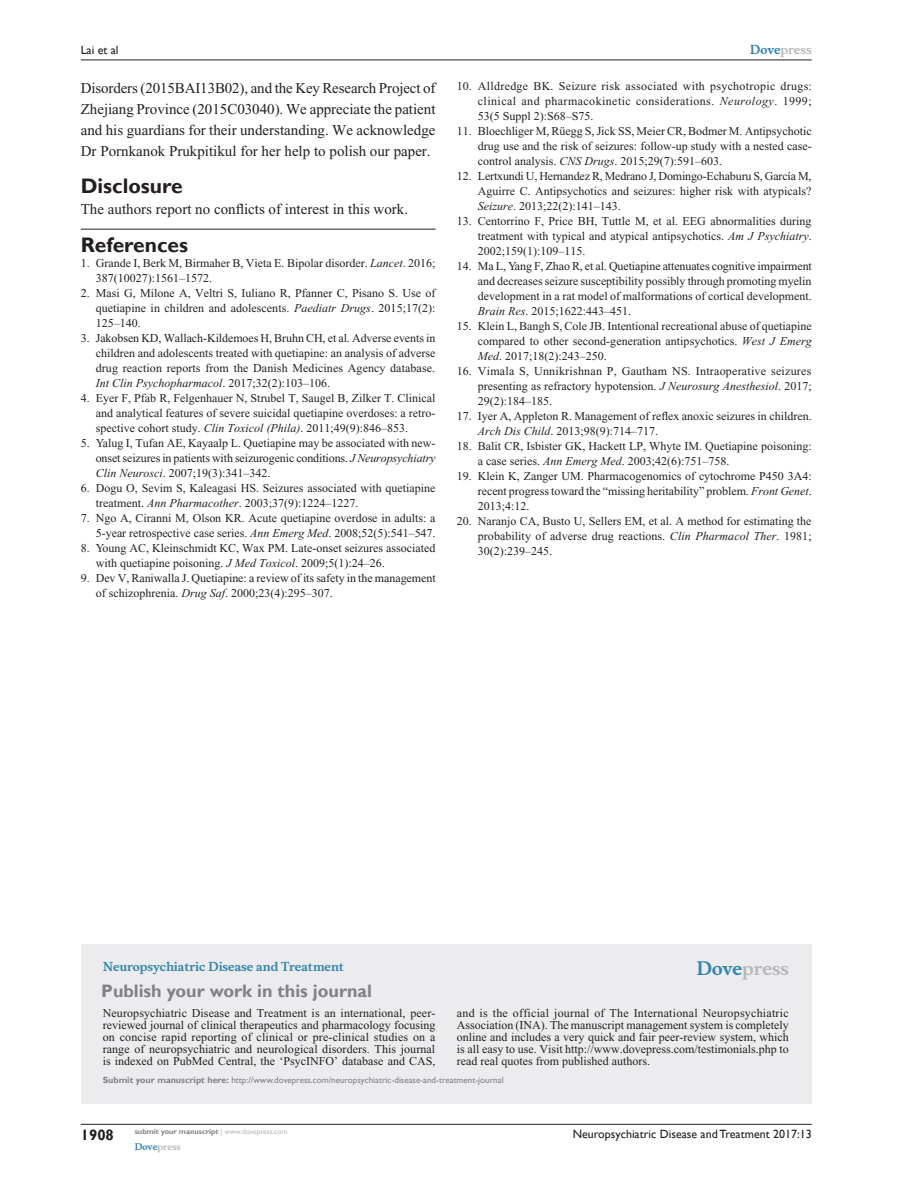
<style>
.page{position:relative;width:918px;height:1188px;background:#fff}
.page>*{position:absolute;margin:0;border:0;box-sizing:border-box;transform-origin:0 0}
.RefH{font:700 21px "Gill Sans";color:#231f20}
.PromBx-H1{font:700 18px "Gill Sans";color:#808285}
.PromBx-Brand{font:700 18px "Musee";color:#b8b9bc}
.TxF{font:15px/21px "Times New Roman";color:#231f20;text-align:justify}
.t1{font:700 15px "Gill Sans";color:#231f20}
.RefNL2{font:12px/15px "Times New Roman";color:#231f20;text-align:justify}
.RefNL1{font:12px/15px "Times New Roman";color:#231f20}
.PromBx-Tx{font:12px/12px "Times New Roman";color:#231f20;text-align:justify}
.t2{font:12px "Gill Sans";color:#231f20}
.PromBx-JrnlName{font:700 12px "Musee";color:#3485ae}
.t3{font:700 12px "Musee";color:#b8b9bc}
.PromBx-SubmitMssWebA{font:9px "Gill Sans";color:#808285}
.t4{font:700 9px "Musee";color:#b8b9bc}
.t5{font:700 7.5px "Gill Sans";color:#808285}
.s1{font-style:italic}
.s2{color:#3485ae}
.s3{font-weight:700}
.s4{font-weight:400;color:#b8b9bc}
</style>
<div class="page">
<div style="left:81px;top:944px;width:731px;height:159px;background:#ececee"></div>
<hr style="left:81px;top:1124px;width:731px;height:1px;background:#231f20">
<hr style="left:81px;top:60px;width:731px;height:1px;background:#231f20">
<hr style="left:81px;top:229px;width:355px;height:1px;background:#231f20">
<p class="t2" style="left:81px;top:43px;width:39px">Lai et al</p>
<p class="TxF" style="left:81px;top:77px;width:356px">Disorders (2015BAI13B02), and the Key Research Project of Zhejiang Province (2015C03040). We appreciate the patient and his guardians for their understanding. We acknowledge Dr Pornkanok Prukpitikul for her help to polish our paper.</p>
<h1 class="RefH" style="left:81px;top:174px;width:103px">Disclosure</h1>
<p class="TxF" style="left:81px;top:199px;width:329px">The authors report no conflicts of interest in this work.</p>
<p class="RefH" style="left:81px;top:232px;width:109px">References</p>
<p class="RefNL1" style="left:96px;top:256px;width:341px;text-indent:-15px">1. Grande I, Berk M, Birmaher B, Vieta E. Bipolar disorder. <span class="s1">Lancet</span>. 2016;<br>387(10027):1561–1572.</p>
<p class="RefNL1" style="left:96px;top:286px;width:341px;text-align:justify;text-indent:-15px">2. Masi G, Milone A, Veltri S, Iuliano R, Pfanner C, Pisano S. Use of quetiapine in children and adolescents. <span class="s1">Paediatr Drugs</span>. 2015;17(2):<br>125–140.</p>
<p class="RefNL1" style="left:96px;top:331px;width:341px;text-align:justify;text-indent:-15px">3. Jakobsen KD, Wallach-Kildemoes H, Bruhn CH, et al. Adverse events in children and adolescents treated with quetiapine: an analysis of adverse drug reaction reports from the Danish Medicines Agency database.<br><span class="s1">Int Clin Psychopharmacol</span>. 2017;32(2):103–106.</p>
<p class="RefNL1" style="left:96px;top:391px;width:341px;text-align:justify;text-indent:-15px">4. Eyer F, Pfab R, Felgenhauer N, Strubel T, Saugel B, Zilker T. Clinical and analytical features of severe suicidal quetiapine overdoses: a retro&shy;spective cohort study. <span class="s1">Clin Toxicol (Phila)</span>. 2011;49(9):846–853.</p>
<p class="RefNL1" style="left:96px;top:436px;width:341px;text-align:justify;text-indent:-15px">5. Yalug I, Tufan AE, Kayaalp L. Quetiapine may be associated with new&shy;onset seizures in patients with seizurogenic conditions. <span class="s1">J Neuropsychiatry Clin Neurosci</span>. 2007;19(3):341–342.</p>
<p class="RefNL1" style="left:96px;top:481px;width:341px;text-indent:-15px">6. Dogu O, Sevim S, Kaleagasi HS. Seizures associated with quetiapine treatment. <span class="s1">Ann Pharmacother</span>. 2003;37(9):1224–1227.</p>
<p class="RefNL1" style="left:81px;top:511px;width:356px;text-align:right">7. Ngo A, Ciranni M, Olson KR. Acute quetiapine overdose in adults: a<br>5-year retrospective case series. <span class="s1">Ann Emerg Med</span>. 2008;52(5):541–547.</p>
<p class="RefNL1" style="left:96px;top:541px;width:341px;text-indent:-15px">8. Young AC, Kleinschmidt KC, Wax PM. Late-onset seizures associated with quetiapine poisoning. <span class="s1">J Med Toxicol</span>. 2009;5(1):24–26.</p>
<p class="RefNL1" style="left:96px;top:571px;width:341px;text-indent:-15px">9. Dev V, Raniwalla J. Quetiapine: a review of its safety in the management of schizophrenia. <span class="s1">Drug Saf</span>. 2000;23(4):295–307.</p>
<p class="t3" style="left:750px;top:43px;width:63px"><span class="s2">Dove</span>press</p>
<p class="RefNL2" style="left:478px;top:79px;width:336px;text-indent:-21px">10. Alldredge BK. Seizure risk associated with psychotropic drugs: clinical and pharmacokinetic considerations. <span class="s1">Neurology</span>. 1999; 53(5 Suppl 2):S68–S75.</p>
<p class="RefNL2" style="left:478px;top:124px;width:335px;text-indent:-21px">11. Bloechliger M, Rüegg S, Jick SS, Meier CR, Bodmer M. Antipsychotic drug use and the risk of seizures: follow-up study with a nested case&shy;control analysis. <span class="s1">CNS Drugs</span>. 2015;29(7):591–603.</p>
<p class="RefNL2" style="left:478px;top:169px;width:335px;text-indent:-21px">12. Lertxundi U, Hernandez R, Medrano J, Domingo-Echaburu S, García M, Aguirre C. Antipsychotics and seizures: higher risk with atypicals?<br><span class="s1">Seizure</span>. 2013;22(2):141–143.</p>
<p class="RefNL2" style="left:478px;top:214px;width:335px;text-indent:-21px">13. Centorrino F, Price BH, Tuttle M, et al. EEG abnormalities during treatment with typical and atypical antipsychotics. <span class="s1">Am J Psychiatry</span>.<br>2002;159(1):109–115.</p>
<p class="RefNL2" style="left:478px;top:259px;width:336px;text-indent:-21px">14. Ma L, Yang F, Zhao R, et al. Quetiapine attenuates cognitive impairment and decreases seizure susceptibility possibly through promoting myelin development in a rat model of malformations of cortical development.<br><span class="s1">Brain Res</span>. 2015;1622:443–451.</p>
<p class="RefNL2" style="left:478px;top:319px;width:335px;text-indent:-21px">15. Klein L, Bangh S, Cole JB. Intentional recreational abuse of quetiapine compared to other second-generation antipsychotics. <span class="s1">West J Emerg Med</span>. 2017;18(2):243–250.</p>
<p class="RefNL2" style="left:478px;top:364px;width:335px;text-indent:-21px">16. Vimala S, Unnikrishnan P, Gautham NS. Intraoperative seizures presenting as refractory hypotension. <span class="s1">J Neurosurg Anesthesiol</span>. 2017; 29(2):184–185.</p>
<p class="RefNL2" style="left:478px;top:409px;width:335px;text-indent:-21px">17. Iyer A, Appleton R. Management of reflex anoxic seizures in children.<br><span class="s1">Arch Dis Child</span>. 2013;98(9):714–717.</p>
<p class="RefNL2" style="left:478px;top:439px;width:335px;text-indent:-21px">18. Balit CR, Isbister GK, Hackett LP, Whyte IM. Quetiapine poisoning: a case series. <span class="s1">Ann Emerg Med</span>. 2003;42(6):751–758.</p>
<p class="RefNL2" style="left:478px;top:469px;width:335px;text-indent:-21px">19. Klein K, Zanger UM. Pharmacogenomics of cytochrome P450 3A4: recent progress toward the “missing heritability” problem. <span class="s1">Front Genet</span>.<br>2013;4:12.</p>
<p class="RefNL2" style="left:478px;top:514px;width:335px;text-indent:-21px">20. Naranjo CA, Busto U, Sellers EM, et al. A method for estimating the probability of adverse drug reactions. <span class="s1">Clin Pharmacol Ther</span>. 1981; 30(2):239–245.</p>
<p class="PromBx-JrnlName" style="left:103px;top:959px;width:243px">Neuropsychiatric Disease and Treatment</p>
<p class="PromBx-H1" style="left:101px;top:980px;width:272px">Publish your work in this journal</p>
<p class="PromBx-Brand" style="left:697px;top:958px;width:94px"><span class="s2">Dove</span>press</p>
<p class="PromBx-Tx" style="left:103px;top:1007px;width:334px">Neuropsychiatric Disease and Treatment is an international, peer&shy;reviewed journal of clinical therapeutics and pharmacology focusing on concise rapid reporting of clinical or pre-clinical studies on a range of neuropsychiatric and neurological disorders. This journal is indexed on PubMed Central, the ‘PsycINFO’ database and CAS,</p>
<p class="PromBx-Tx" style="left:457px;top:1007px;width:333px">and is the official journal of The International Neuropsychiatric Association (INA). The manuscript management system is completely online and includes a very quick and fair peer-review system, which is all easy to use. Visit http://www.dovepress.com/testimonials.php to read real quotes from published authors.</p>
<p class="PromBx-SubmitMssWebA" style="left:103px;top:1075px;width:402px"><span class="s3">Submit your manuscript here:</span> http://www.dovepress.com/neuropsychiatric-disease-and-treatment-journal</p>
<p class="t1" style="left:81px;top:1126px;width:35px">1908</p>
<p class="t5" style="left:135px;top:1127px;width:154px">submit your manuscript <span class="s4">| www.dovepress.com</span></p>
<p class="t4" style="left:135px;top:1141px;width:48px"><span class="s2">Dove</span>press</p>
<p class="t2" style="left:573px;top:1127px;width:241px">Neuropsychiatric Disease and Treatment 2017:13</p>
</div>
